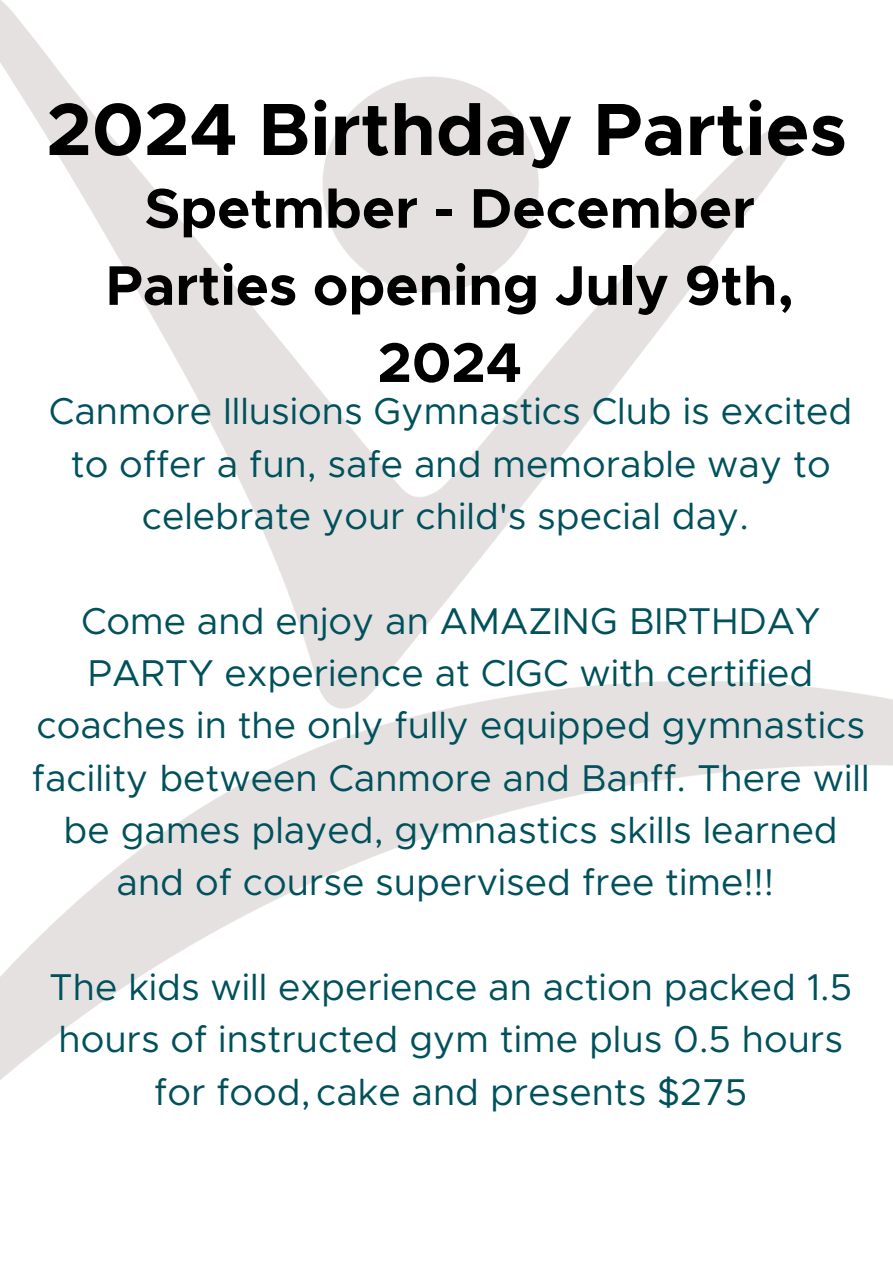
<style>
.page{position:relative;width:893px;height:1263px;background:#fff}
.page>*{position:absolute;margin:0;border:0;box-sizing:border-box;transform-origin:0 0}
.t1{font:700 74.25px "Metropolis";color:#000}
.t2{font:700 56.1px/77.1px "Metropolis";color:#000;text-align:center}
.t3{font:37.5px/52.3px "Metropolis";color:#00515b;text-align:center}
</style>
<div class="page">
<img style="left:0;top:0;width:893px;height:1080px">
<p class="t1" style="left:46px;top:96px;width:802px">2024 Birthday Parties</p>
<p class="t2" style="left:106px;top:173px;width:689px">Spetmber - December<br>Parties opening July 9th,<br>2024</p>
<h2 class="t3" style="left:49px;top:387px;width:805px">Canmore Illusions Gymnastics Club is excited to offer a fun, safe and memorable way to celebrate your child's special day.</h2>
<p class="t3" style="left:32px;top:596px;width:839px">Come and enjoy an AMAZING BIRTHDAY PARTY experience at CIGC with certified coaches in the only fully equipped gymnastics facility between Canmore and Banff. There will be games played, gymnastics skills learned and of course supervised free time!!!</p>
<p class="t3" style="left:49px;top:963px;width:804px">The kids will experience an action packed 1.5 hours of instructed gym time plus 0.5 hours for food, cake and presents $275</p>
</div>
